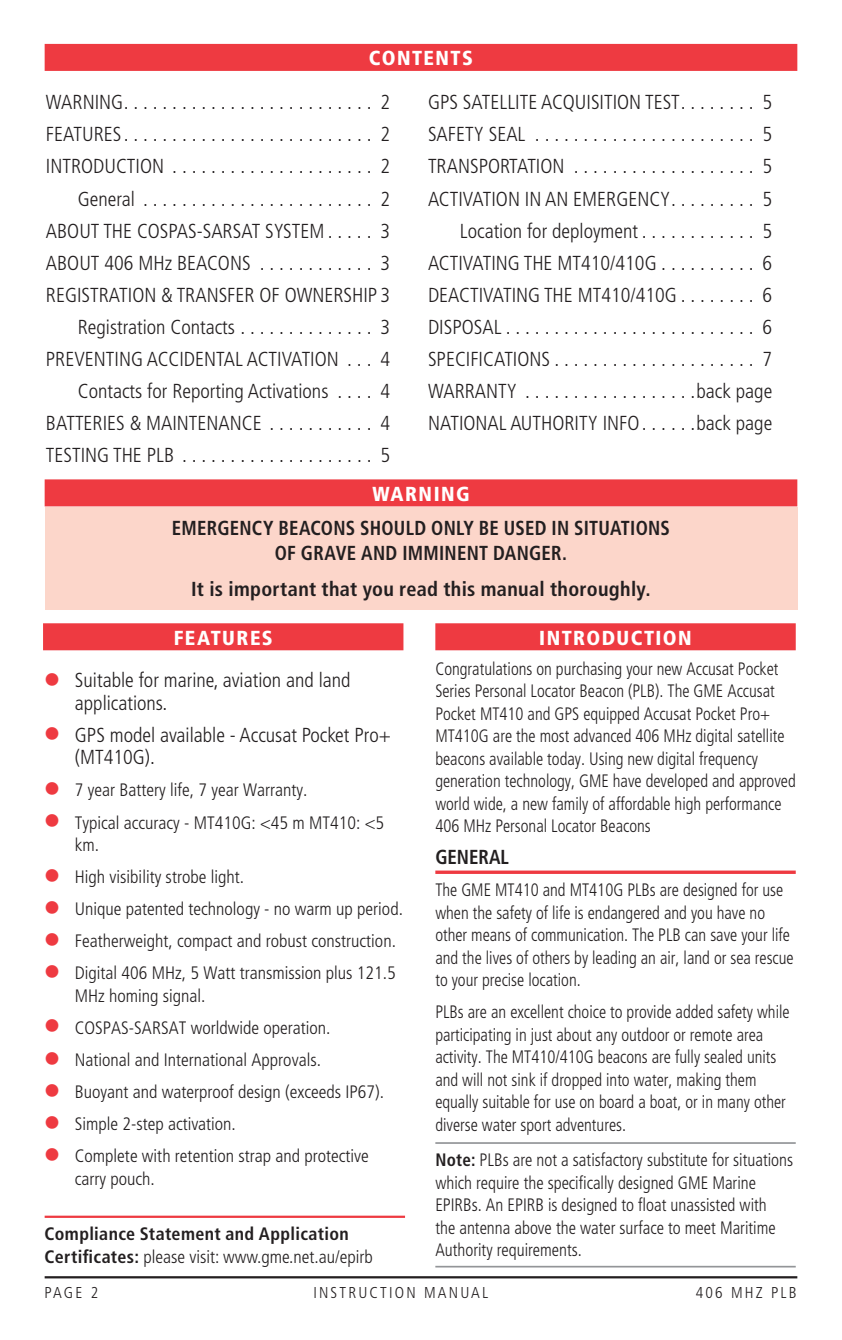
<style>
.page{position:relative;width:842px;height:1340px;background:#fff}
.page>*{position:absolute;margin:0;border:0;box-sizing:border-box;transform-origin:0 0}
.Contents{font:300 condensed 20.25px/22.5px "Frutiger LT";color:#231f20}
.Body{font:700 condensed 20.25px/24.8px "Frutiger LT";letter-spacing:.015em;color:#231f20;text-align:center;scale:.93 1}
.Body-2{font:700 condensed 20.25px "Frutiger LT";letter-spacing:.015em;color:#231f20}
.Main_Title{font:900 condensed 20.25px "Frutiger LT";letter-spacing:.07em;color:#fff}
.Red_sub_title{font:700 condensed 20.25px "Frutiger LT";color:#231f20;scale:.93 1}
.Body-3{font:300 condensed 18px/22.5px "Frutiger LT";color:#231f20;scale:.93 1}
.Contents-2{font:300 condensed 18px/22.5px "Frutiger LT";color:#231f20}
.Body-4{font:300 condensed 18px/22.5px "Frutiger LT";color:#231f20;scale:.95 1}
.Contents-3{font:700 condensed 18px/22.5px "Frutiger LT";color:#231f20}
.t1{font:300 condensed 15.75px "Frutiger LT";letter-spacing:.14em;color:#231f20}
.s1{font-size:36px;color:#ee3a41}
.s2{font-weight:300}
.s3{font-weight:700}
</style>
<div class="page">
<hr style="left:45px;top:1276px;width:752px;height:2px;background:#231f20">
<div style="left:45px;top:44px;width:752px;height:27px;background:#ee3a41"></div>
<div style="left:43px;top:623px;width:360px;height:27px;background:#ee3a41"></div>
<div style="left:435px;top:623px;width:361px;height:27px;background:#ee3a41"></div>
<svg style="left:435px;top:870px;width:361px;height:4px"></svg>
<hr style="left:435px;top:1142px;width:361px;height:1px;background:#939598">
<hr style="left:435px;top:1265px;width:361px;height:2px;background:#939598">
<div style="left:45px;top:507px;width:752px;height:102px;background:#fcd6ca"></div>
<hr style="left:45px;top:1215px;width:360px;height:2px;background:#ee3a41">
<div style="left:45px;top:479px;width:752px;height:27px;background:#ee3a41"></div>
<p class="Main_Title" style="left:369px;top:46px;width:106px">CONTENTS</p>
<p class="Contents" style="left:46px;top:91px;width:343px">Warning .......................... 2</p>
<p class="Contents" style="left:46px;top:123px;width:343px">Features .......................... 2</p>
<p class="Contents" style="left:46px;top:155px;width:10px">INTRO</p>
<p class="Contents" style="left:93px;top:155px;width:22px">DUCTION</p>
<p class="Contents" style="left:172px;top:155px;width:217px">..................... 2</p>
<p class="Contents" style="left:78px;top:188px;width:311px">General ........................ 2</p>
<p class="Contents" style="left:46px;top:220px;width:346px">About the Cospas-Sarsat System . . . . . 3</p>
<p class="Contents" style="left:46px;top:252px;width:346px">About 406 MHz Beacons ............ 3</p>
<p class="Contents" style="left:46px;top:284px;width:346px">Registration &amp; Transfer of Ownership 3</p>
<p class="Contents" style="left:46px;top:316px;width:346px">Registration Contacts . . . . . . . . . . . . . . 3</p>
<p class="Contents" style="left:46px;top:348px;width:346px">Preventing accidental Activation . . . 4</p>
<p class="Contents" style="left:46px;top:380px;width:346px">Contacts for Reporting Activations . . . . 4</p>
<p class="Contents" style="left:46px;top:412px;width:346px">Batteries &amp; Maintenance ........... 4</p>
<p class="Contents" style="left:46px;top:444px;width:346px">Testing the PLB .................... 5</p>
<p class="Contents" style="left:428px;top:91px;width:346px">gps satellite acquisition test . . . . . . . . 5</p>
<p class="Contents" style="left:428px;top:123px;width:10px">Safe</p>
<p class="Contents" style="left:465px;top:123px;width:309px">ty Seal ....................... 5</p>
<p class="Contents" style="left:428px;top:155px;width:346px">Transportation ................... 5</p>
<p class="Contents" style="left:428px;top:188px;width:346px">Activation in an Emergency . . . . . . . . . 5</p>
<p class="Contents" style="left:428px;top:220px;width:346px">Location for deployment . . . . . . . . . . . . 5</p>
<p class="Contents" style="left:428px;top:252px;width:346px">activating the MT41 0/41 0G . . . . . . . . . . 6</p>
<p class="Contents" style="left:428px;top:284px;width:346px">deactivating the MT41 0/41 0G . . . . . . . . 6</p>
<p class="Contents" style="left:428px;top:316px;width:346px">disposal .......................... 6</p>
<p class="Contents" style="left:428px;top:348px;width:346px">specifications ..................... 7</p>
<p class="Contents" style="left:428px;top:380px;width:346px">Warranty ................. back page</p>
<p class="Contents" style="left:428px;top:412px;width:346px">National Auth ority I nfo . . . . . back page</p>
<p class="Main_Title" style="left:372px;top:482px;width:99px">WARNING</p>
<p class="Body" style="left:172px;top:516px;width:537px">EMERGENCY BEACONS SHOULD ONLY BE USED IN SITUATIONS<br>OF GRAVE AND IMMINENT DANGER.</p>
<p class="Body-2" style="left:191px;top:576px;width:461px">IT IS IMPORTANT THAT YOU READ THIS MANUAL THOROUGHLY.</p>
<p class="Main_Title" style="left:174px;top:625px;width:88px">FEATURES</p>
<p class="Contents" style="left:75px;top:669px;width:277px;text-indent:-32px"><span class="s1">•</span> Suitable for marine, aviation and land applications.</p>
<p class="Contents" style="left:75px;top:724px;width:317px;text-indent:-32px"><span class="s1">•</span> GPS model available - Accusat Pocket Pro+ (MT41 0G).</p>
<p class="Contents-2" style="left:43px;top:779px;width:263px"><span class="s1">•</span> 7 year Battery life, 7 year Warranty.</p>
<p class="Contents-2" style="left:75px;top:811px;width:311px;text-indent:-32px"><span class="s1">•</span> Typical accuracy - MT41 0G: &lt;45 m MT41 0: &lt;5 km.</p>
<p class="Contents-2" style="left:43px;top:866px;width:200px"><span class="s1">•</span> High visibility strobe light.</p>
<p class="Contents-2" style="left:43px;top:898px;width:358px"><span class="s1">•</span> U nique patented technology - no warm up period.</p>
<p class="Contents-2" style="left:43px;top:930px;width:351px"><span class="s1">•</span> Featherweight, compact and robust construction.</p>
<p class="Contents-2" style="left:43px;top:962px;width:322px"><span class="s1">•</span> Digital 406 M Hz, 5 Watt transmission plus 121.</p>
<p class="Contents-2" style="left:387px;top:962px;width:10px">5</p>
<p class="Contents-2" style="left:75px;top:984px;width:129px">M Hz homing signal.</p>
<p class="Contents-2" style="left:43px;top:1016px;width:286px"><span class="s1">•</span> COS PAS-SARSAT worldwide operation.</p>
<p class="Contents-2" style="left:43px;top:1048px;width:277px"><span class="s1">•</span> National and I nternational Approvals.</p>
<p class="Contents-2" style="left:43px;top:1080px;width:340px"><span class="s1">•</span> Buoyant and waterproof design (exceeds I P67).</p>
<p class="Contents-2" style="left:43px;top:1112px;width:191px"><span class="s1">•</span> Simple 2-step activation.</p>
<p class="Contents-2" style="left:75px;top:1145px;width:295px;text-indent:-32px"><span class="s1">•</span> Complete with retention strap and protective carry pouch.</p>
<p class="Contents-3" style="left:45px;top:1222px;width:330px">COMPLIANCE STATEMENT AND APPLICATION<br>CERTIFICATES: <span class="s2">please visit: www.gme. net.au/epirb</span></p>
<p class="Main_Title" style="left:539px;top:625px;width:138px">INTRODUCTION</p>
<p class="Body-3" style="left:435px;top:657px;width:389px">Congratulations on purchasing your new Accusat Pocket Series Personal Locator Beacon (PLB). The GM E Accusat Pocket MT41 0 and GPS equipped Accusat Pocket Pro+ MT41 0G are the most advanced 406 M Hz digital satellite beacons available today. Using new digital frequency generation technology, GM E have developed and approved world wide, a new family of affordable high performance 406 M Hz Personal Locator Beacons</p>
<p class="Red_sub_title" style="left:435px;top:845px;width:81px">GENERAL</p>
<p class="Body-3" style="left:435px;top:879px;width:387px">The GM E MT41 0 and MT41 0G PLBs are designed for use when the safety of life is endangered and you have no other means of communication. The PLB can save your life and the lives of others by leading an air, land or sea rescue to your precise location.</p>
<p class="Body-3" style="left:435px;top:1001px;width:382px">PLBs are an excellent choice to provide added safety while participating in just about any outdoor or remote area activity. The MT41 0/41 0G beacons are fully sealed units and will not sink if dropped into water, making them equally suitable for use on board a boat, or in many other diverse water sport adventures.</p>
<p class="Body-4" style="left:435px;top:1148px;width:378px"><span class="s3">N OTE:</span> PLBs are not a satisfactory substitute for situations which require the specifically designed GM E Marine EPIRBs. An EPIRB is designed to float unassisted with<br>the antenna above the water surface to meet M aritime Authority requirements.</p>
<p class="t1" style="left:45px;top:1283px;width:39px">PAGE</p>
<p class="t1" style="left:313px;top:1283px;width:176px">instruction manua l</p>
<p class="t1" style="left:696px;top:1283px;width:102px">406 MHZ PLB</p>
</div>
